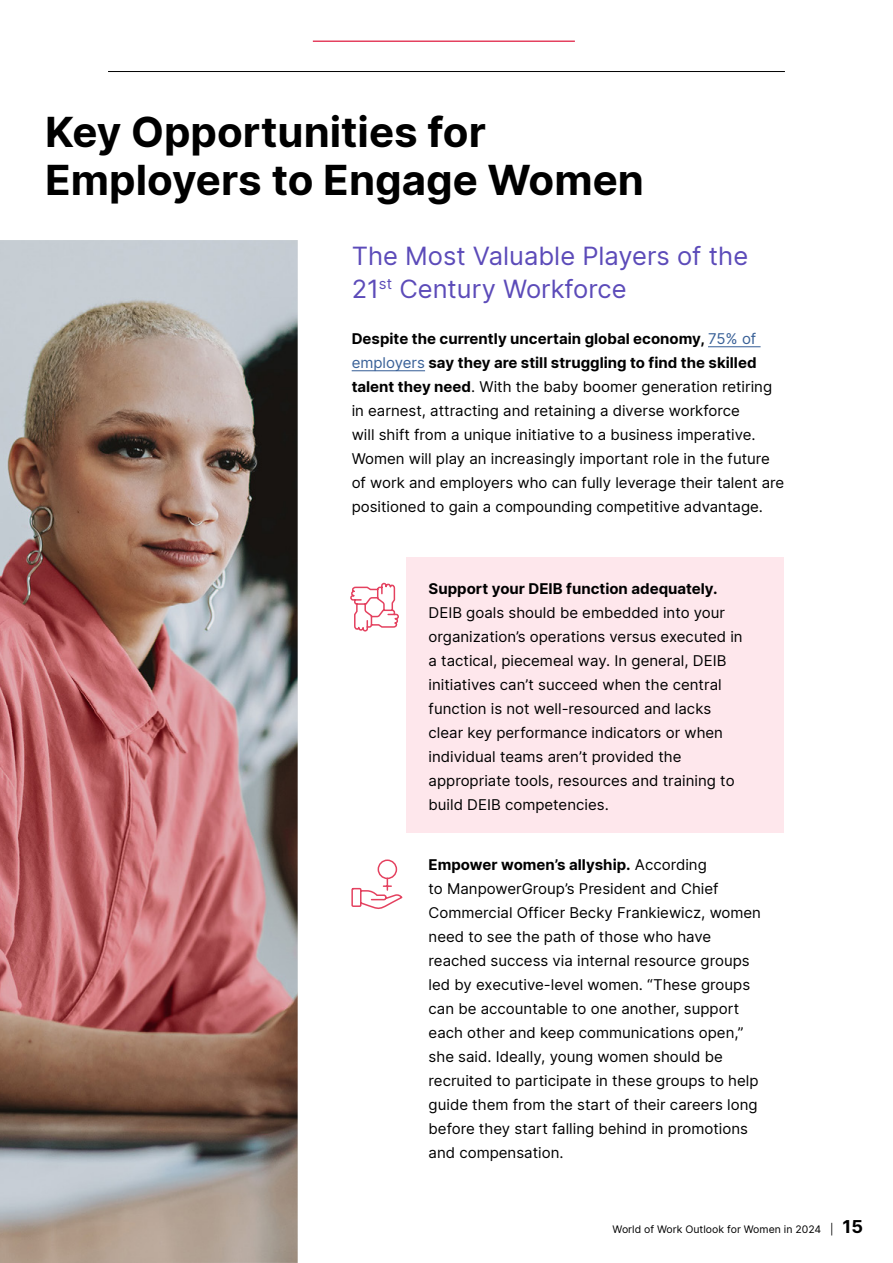
<style>
.page{position:relative;width:893px;height:1263px;background:#fff}
.page>*{position:absolute;margin:0;border:0;box-sizing:border-box;transform-origin:0 0}
.t1{font:700 42px/48px "Inter";color:#000}
.t2{font:25.5px/33px "Inter";color:#5c4bb9}
.t3{font:15px/24px "Inter";color:#000}
.t4{font:700 15px "Inter";color:#000}
.t5{font:10.5px "Inter";color:#000}
.s1{font-weight:700}
.s2{color:#386097}
.s3{font-weight:700;font-size:18px}
</style>
<div class="page">
<hr style="left:108px;top:71px;width:676px;height:1px;background:#000">
<hr style="left:313px;top:40px;width:262px;height:2px;background:#e4415f">
<img style="left:0;top:240px;width:297px;height:1023px">
<hr style="left:708px;top:346px;width:52px;height:1px;background:#386097">
<hr style="left:351px;top:370px;width:74px;height:1px;background:#386097">
<div style="left:406px;top:557px;width:377px;height:276px;background:#fee7ec"></div>
<svg style="left:350px;top:582px;width:49px;height:50px"></svg>
<svg style="left:351px;top:859px;width:52px;height:50px"></svg>
<h1 class="t1" style="left:45px;top:106px;width:600px">Key Opportunities for<br>Employers to Engage Women</h1>
<h2 class="t2" style="left:351px;top:238px;width:398px">The Most Valuable Players of the<br>21<sup>st</sup> Century Workforce</h2>
<p class="t3" style="left:351px;top:327px;width:434px"><span class="s1">Despite the currently uncertain global economy,</span> <span class="s2">75% of employers</span> <span class="s1">say they are still struggling to find the skilled talent they need</span>. With the baby boomer generation retiring in earnest, attracting and retaining a diverse workforce<br>will shift from a unique initiative to a business imperative.<br>Women will play an increasingly important role in the future of work and employers who can fully leverage their talent are positioned to gain a compounding competitive advantage.</p>
<p class="t4" style="left:428px;top:578px;width:290px">Support your DEIB function adequately.</p>
<p class="t3" style="left:428px;top:601px;width:315px">DEIB goals should be embedded into your organization’s operations versus executed in a tactical, piecemeal way. In general, DEIB initiatives can’t succeed when the central function is not well-resourced and lacks clear key performance indicators or when individual teams aren’t provided the appropriate tools, resources and training to build DEIB competencies.</p>
<p class="t3" style="left:428px;top:852px;width:334px"><span class="s1">Empower women’s allyship.</span> According<br>to ManpowerGroup’s President and Chief Commercial Officer Becky Frankiewicz, women need to see the path of those who have reached success via internal resource groups led by executive-level women. “These groups can be accountable to one another, support each other and keep communications open,” she said. Ideally, young women should be recruited to participate in these groups to help guide them from the start of their careers long before they start falling behind in promotions and compensation.</p>
<p class="t5" style="left:612px;top:1222px;width:252px">World of Work Outlook for Women in 2024 | <span class="s3">15</span></p>
</div>
